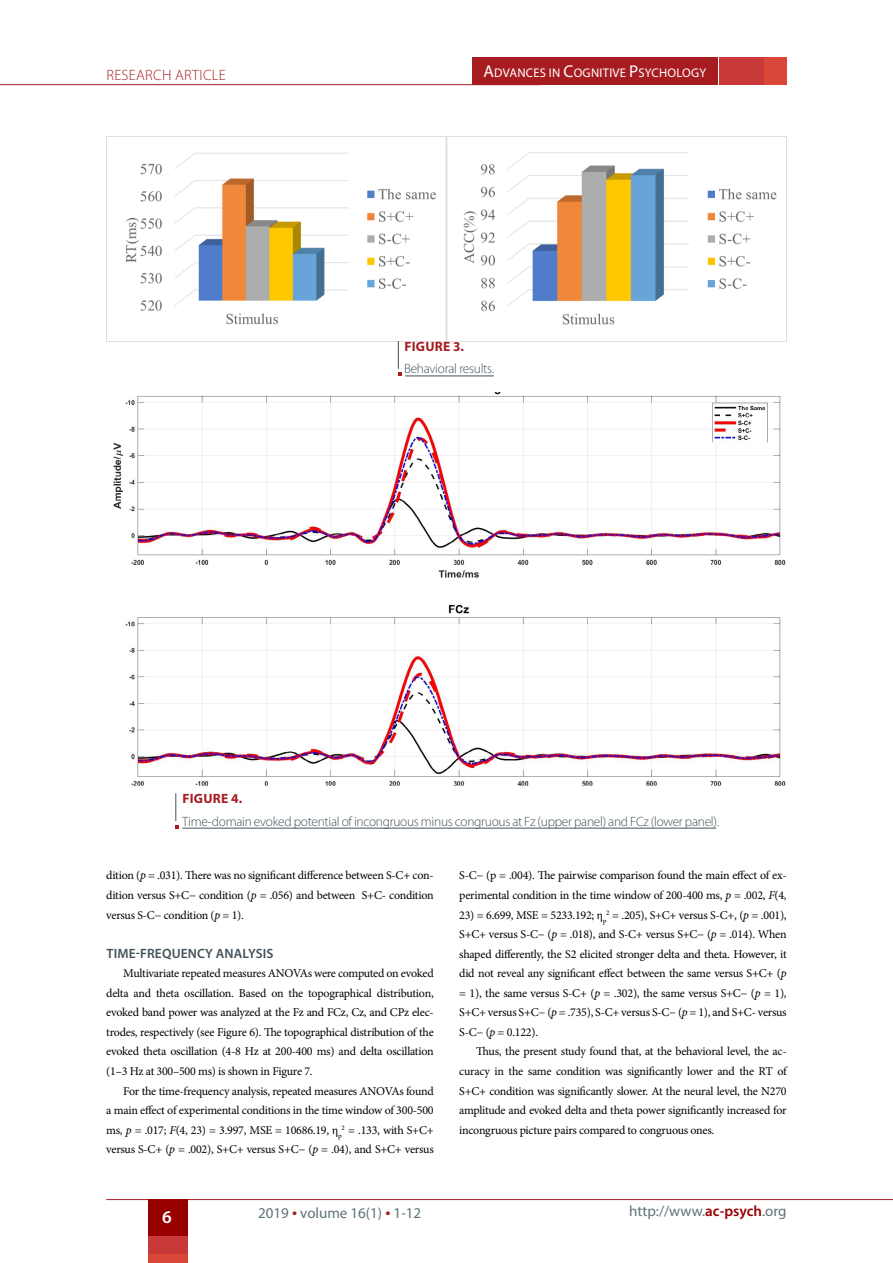
<style>
.page{position:relative;width:893px;height:1263px;background:#fff}
.page>*{position:absolute;margin:0;border:0;box-sizing:border-box;transform-origin:0 0}
.t1{font:600 18px "Myriad Pro";color:#fff}
.t2{font:15px "Myriad Pro";color:#5e7279}
.t3{font:300 15px "Myriad Pro";letter-spacing:.02em;color:#a71c20}
.t4{font:300 13.5px "Myriad Pro";letter-spacing:-.02em;color:#43525a}
.t5{font:600 13.5px "Myriad Pro";letter-spacing:.01em;color:#43525a}
.t6{font:700 13.5px "Myriad Pro";letter-spacing:.02em;color:#a71c20}
.t7{font:12.6px "Myriad Pro";letter-spacing:.02em;color:#fff}
.t8{font:12px/19.5px "Minion Pro";letter-spacing:-.02em;color:#000;text-align:justify}
.s1{font-size:17.1px}
.s2{font-style:italic}
.s3{font-size:18px;color:#a71c20}
.s4{font-weight:600;color:#980000}
</style>
<div class="page">
<div style="left:472px;top:57px;width:246px;height:28px;background:#a71c20"></div>
<hr style="left:0;top:84px;width:540px;height:1px;background:#a71c20">
<div style="left:719px;top:57px;width:44px;height:28px;background:#c73a39"></div>
<div style="left:764px;top:57px;width:23px;height:28px;background:#da4738"></div>
<hr style="left:106px;top:1199px;width:787px;height:1px;background:#a71c20">
<div style="left:148px;top:1254px;width:39px;height:9px;background:#da4738"></div>
<div style="left:148px;top:1236px;width:39px;height:17px;background:#c73a39"></div>
<div style="left:148px;top:1199px;width:39px;height:36px;background:#980000"></div>
<img style="left:106px;top:136px;width:681px;height:205px">
<svg style="left:398px;top:341px;width:3px;height:35px"></svg>
<hr style="left:405px;top:376px;width:89px;height:1px;background:#43525a">
<img style="left:113px;top:392px;width:673px;height:394px">
<svg style="left:175px;top:793px;width:4px;height:35px"></svg>
<hr style="left:182px;top:828px;width:534px;height:1px;background:#43525a">
<p class="t3" style="left:106px;top:67px;width:121px">RESEARCH ARTICLE</p>
<p class="t7" style="left:483px;top:65px;width:224px"><span class="s1">A</span>DVANCES IN <span class="s1">C</span>OGNITIVE <span class="s1">P</span>SYCHOLOGY</p>
<p class="t6" style="left:404px;top:338px;width:61px">FIGURE 3.</p>
<p class="t4" style="left:404px;top:361px;width:91px">Behavioral results.</p>
<p class="t6" style="left:182px;top:790px;width:61px">FIGURE 4.</p>
<p class="t4" style="left:182px;top:814px;width:538px">Time-domain evoked potential of incongruous minus congruous at Fz (upper panel) and FCz (lower panel).</p>
<p class="t8" style="left:106px;top:866px;width:329px">dition (<span class="s2">p</span> = .031). There was no significant difference between S-C+ con&shy;dition versus S+C− condition (<span class="s2">p</span> = .056) and between S+C- condition versus S-C− condition (<span class="s2">p</span> = 1).</p>
<p class="t5" style="left:106px;top:944px;width:169px">TIME-FREQUENCY ANALYSIS</p>
<p class="t8" style="left:106px;top:964px;width:329px;text-indent:17px">Multivariate repeated measures ANOVAs were computed on evoked delta and theta oscillation. Based on the topographical distribution, evoked band power was analyzed at the Fz and FCz, Cz, and CPz elec&shy;trodes, respectively (see Figure 6). The topographical distribution of the evoked theta oscillation (4-8 Hz at 200-400 ms) and delta oscillation (1–3 Hz at 300–500 ms) is shown in Figure 7.</p>
<p class="t8" style="left:106px;top:1081px;width:329px;text-indent:17px">For the time-frequency analysis, repeated measures ANOVAs found a main effect of experimental conditions in the time window of 300-500 ms, <span class="s2">p</span> = .017; <span class="s2">F</span>(4, 23) = 3.997, MSE = 10686.19, η<sub>p</sub><sup>2</sup> = .133, with S+C+ versus S-C+ (<span class="s2">p</span> = .002), S+C+ versus S+C− (<span class="s2">p</span> = .04), and S+C+ versus</p>
<p class="t8" style="left:459px;top:866px;width:329px">S-C− (p = .004). The pairwise comparison found the main effect of ex&shy;perimental condition in the time window of 200-400 ms, <span class="s2">p</span> = .002, <span class="s2">F</span>(4,</p>
<p class="t8" style="left:459px;top:905px;width:329px">23) = 6.699, MSE = 5233.192; η<sub>p</sub><sup>2</sup> = .205), S+C+ versus S-C+, (<span class="s2">p</span> = .001), S+C+ versus S-C− (<span class="s2">p</span> = .018), and S-C+ versus S+C− (<span class="s2">p</span> = .014). When shaped differently, the S2 elicited stronger delta and theta. However, it did not reveal any significant effect between the same versus S+C+ (<span class="s2">p </span>= 1), the same versus S-C+ (<span class="s2">p</span> = .302), the same versus S+C− (<span class="s2">p</span> = 1), S+C+ versus S+C− (<span class="s2">p</span> = .735), S-C+ versus S-C− (<span class="s2">p</span> = 1), and S+C- versus S-C− (<span class="s2">p</span> = 0.122).</p>
<p class="t8" style="left:459px;top:1042px;width:329px;text-indent:17px">Thus, the present study found that, at the behavioral level, the ac&shy;curacy in the same condition was significantly lower and the RT of S+C+ condition was significantly slower. At the neural level, the N270 amplitude and evoked delta and theta power significantly increased for incongruous picture pairs compared to congruous ones.</p>
<h1 class="t1" style="left:162px;top:1205px;width:11px">6</h1>
<p class="t2" style="left:258px;top:1204px;width:165px">2019 <span class="s3">•</span> volume 16(1) <span class="s3">•</span> 1-12</p>
<p class="t2" style="left:629px;top:1202px;width:159px">http://www.<span class="s4">ac-psych</span>.org</p>
</div>
